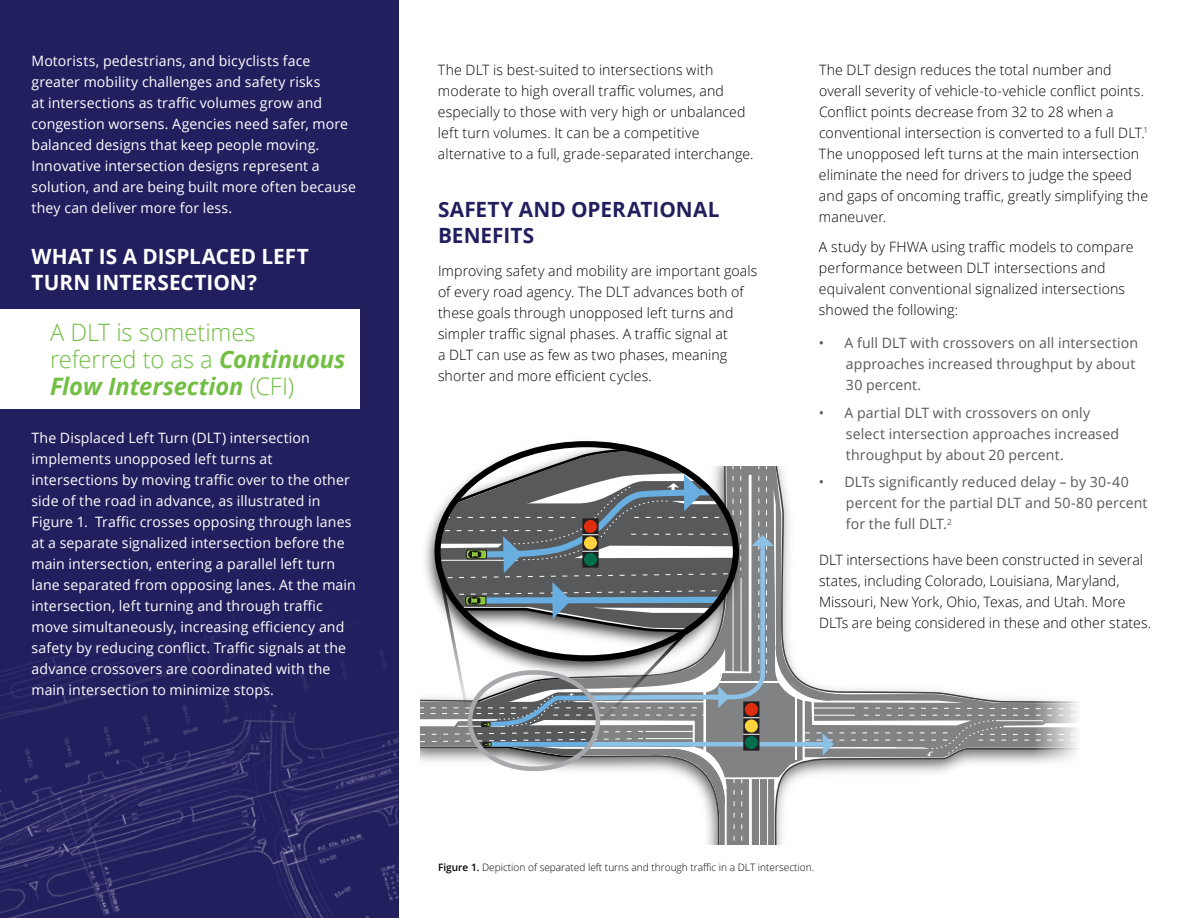
<style>
.page{position:relative;width:1188px;height:918px;background:#fff}
.page>*{position:absolute;margin:0;border:0;box-sizing:border-box;transform-origin:0 0}
.t1{font:300 24px/27px "Open Sans";letter-spacing:-.005em;color:#72bf44}
.t2{font:700 21px/25.5px "Open Sans";letter-spacing:.005em;color:#fff}
.t3{font:700 21px/25.5px "Open Sans";letter-spacing:.005em;color:#221f5f}
.t4{font:300 14.25px/21px "Open Sans";letter-spacing:.01em;color:#000}
.t5{font:14.25px/21px "Open Sans";letter-spacing:.01em;color:#fff}
.t6{font:14.25px/21px "Open Sans";letter-spacing:.01em;color:#58595b}
.t7{font:300 10.2px "Open Sans";color:#000}
.s1{font-weight:700;font-style:italic}
.s2{font-weight:600}
</style>
<div class="page">
<div style="left:0;top:0;width:399px;height:918px;background:#221f5f"></div>
<svg style="left:489px;top:446px;width:193px;height:19px"></svg>
<svg style="left:420px;top:465px;width:658px;height:379px"></svg>
<div style="left:584px;top:520px;width:13px;height:13px;background:#de2d11;border-radius:50%"></div>
<div style="left:584px;top:536px;width:13px;height:14px;background:#ffd33e;border-radius:50%"></div>
<div style="left:584px;top:553px;width:13px;height:13px;background:#006f4e;border-radius:50%"></div>
<div style="left:0;top:309px;width:360px;height:100px;background:#fff"></div>
<img style="left:0;top:620px;width:399px;height:298px">
<p class="t5" style="left:32px;top:50px;width:326px">Motorists, pedestrians, and bicyclists face greater mobility challenges and safety risks<br>at intersections as traffic volumes grow and congestion worsens. Agencies need safer, more balanced designs that keep people moving.<br>Innovative intersection designs represent a solution, and are being built more often because they can deliver more for less.</p>
<h2 class="t2" style="left:32px;top:243px;width:278px">WHAT IS A DISPLACED LEFT<br>TURN INTERSECTION?</h2>
<h1 class="t1" style="left:50px;top:318px;width:297px">A DLT is sometimes referred to as a <span class="s1">Continuous<br>Flow Intersection</span> (CFI)</h1>
<p class="t5" style="left:32px;top:427px;width:326px">The Displaced Left Turn (DLT) intersection implements unopposed left turns at intersections by moving traffic over to the other side of the road in advance, as illustrated in Figure 1. Traffic crosses opposing through lanes at a separate signalized intersection before the main intersection, entering a parallel left turn lane separated from opposing lanes. At the main intersection, left turning and through traffic move simultaneously, increasing efficiency and safety by reducing conflict. Traffic signals at the advance crossovers are coordinated with the main intersection to minimize stops.</p>
<p class="t4" style="left:438px;top:59px;width:317px">The DLT is best-suited to intersections with moderate to high overall traffic volumes, and especially to those with very high or unbalanced left turn volumes. It can be a competitive alternative to a full, grade-separated interchange.</p>
<h2 class="t3" style="left:438px;top:196px;width:283px">SAFETY AN D OPERATIONAL<br>BENEFITS</h2>
<p class="t4" style="left:438px;top:260px;width:321px">Improving safety and mobility are important goals of every road agency. The DLT advances both of these goals through unopposed left turns and simpler traffic signal phases. A traffic signal at<br>a DLT can use as few as two phases, meaning shorter and more efficient cycles.</p>
<p class="t4" style="left:819px;top:59px;width:331px">The DLT design reduces the total number and overall severity of vehicle-to-vehicle conflict points.<br>Conflict points decrease from 32 to 28 when a conventional intersection is converted to a full DLT.<sup>1<br></sup>The unopposed left turns at the main intersection eliminate the need for drivers to judge the speed and gaps of oncoming traffic, greatly simplifying the maneuver.</p>
<p class="t4" style="left:819px;top:236px;width:316px">A study by FHWA using traffic models to compare performance between DLT intersections and equivalent conventional signalized intersections showed the following:</p>
<p class="t6" style="left:846px;top:332px;width:294px;text-indent:-27px">• A full DLT with crossovers on all intersection approaches increased throughput by about<br>30 percent.</p>
<p class="t6" style="left:846px;top:402px;width:275px;text-indent:-27px">• A partial DLT with crossovers on only select intersection approaches increased throughput by about 20 percent.</p>
<p class="t6" style="left:846px;top:471px;width:303px;text-indent:-27px">• DLTs significantly reduced delay – by 30-40 percent for the partial DLT and 50-80 percent for the full DLT.<sup>2</sup></p>
<p class="t4" style="left:819px;top:549px;width:334px">DLT intersections have been constructed in several states, including Colorado, Louisiana, Maryland, Missouri, New York, Ohio, Texas, and Utah. More DLTs are being considered in these and other states.</p>
<p class="t7" style="left:438px;top:860px;width:378px"><span class="s2">Figure 1.</span> Depiction of separated left turns and through traffic in a DLT intersection.</p>
</div>
